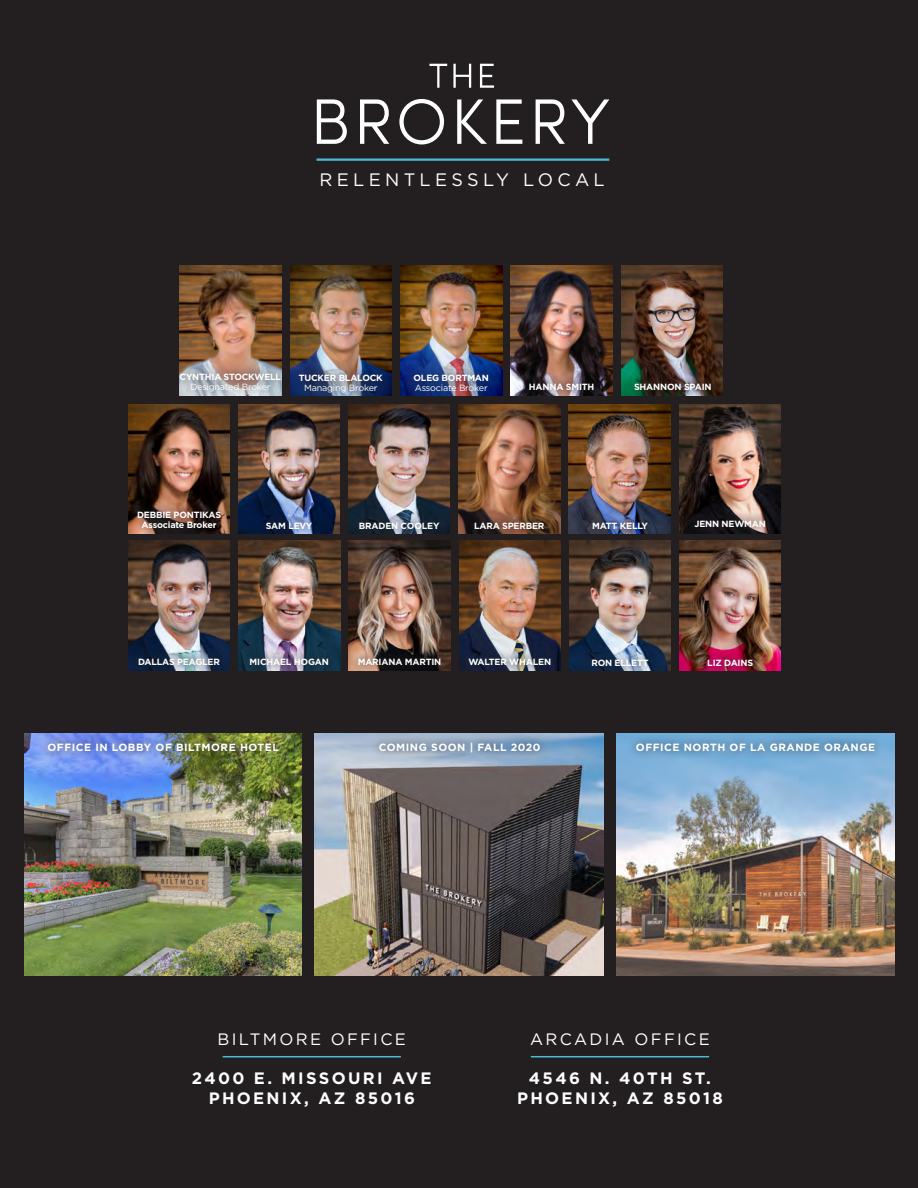
<style>
.page{position:relative;width:918px;height:1188px;background:#231f20}
.page>*{position:absolute;margin:0;border:0;box-sizing:border-box;transform-origin:0 0}
.t1{font:18px "Gotham";letter-spacing:.24em;color:#fff}
.t2{font:700 16.5px "Gotham";letter-spacing:.14em;color:#fff}
.t3{font:16.5px "Gotham";letter-spacing:.14em;color:#fff}
.t4{font:700 10.5px "Gotham";letter-spacing:.05em;color:#fff}
.t5{font:700 9px "Gotham";letter-spacing:-.02em;color:#fff}
.t6{font:9px "Gotham";letter-spacing:-.02em;color:#fff}
</style>
<div class="page">
<img style="left:616px;top:733px;width:279px;height:243px">
<img style="left:315px;top:733px;width:288px;height:243px">
<img style="left:25px;top:733px;width:277px;height:243px">
<img style="left:459px;top:404px;width:101px;height:130px">
<svg style="left:466px;top:513px;width:87px;height:21px"></svg>
<img style="left:128px;top:404px;width:102px;height:130px">
<svg style="left:128px;top:501px;width:101px;height:33px"></svg>
<img style="left:238px;top:404px;width:102px;height:130px">
<svg style="left:257px;top:513px;width:64px;height:21px"></svg>
<img style="left:180px;top:266px;width:101px;height:98px">
<svg style="left:179px;top:364px;width:103px;height:32px;background:#ada7a8"></svg>
<img style="left:290px;top:266px;width:102px;height:129px">
<svg style="left:291px;top:365px;width:100px;height:31px;background:#414f71"></svg>
<img style="left:401px;top:266px;width:101px;height:129px">
<img style="left:405px;top:365px;width:92px;height:31px">
<img style="left:511px;top:266px;width:101px;height:129px">
<svg style="left:520px;top:374px;width:83px;height:22px"></svg>
<img style="left:621px;top:266px;width:102px;height:129px">
<svg style="left:626px;top:375px;width:94px;height:21px"></svg>
<img style="left:569px;top:404px;width:101px;height:130px">
<svg style="left:584px;top:512px;width:72px;height:22px;background:#3b4769"></svg>
<img style="left:128px;top:541px;width:102px;height:130px">
<svg style="left:130px;top:650px;width:98px;height:21px;background:#45596e"></svg>
<img style="left:348px;top:404px;width:102px;height:130px">
<svg style="left:350px;top:513px;width:97px;height:21px;fill:#162432"></svg>
<img style="left:239px;top:541px;width:101px;height:130px">
<svg style="left:241px;top:650px;width:97px;height:21px;background:#4c5a6f"></svg>
<img style="left:349px;top:541px;width:101px;height:108px">
<svg style="left:349px;top:649px;width:101px;height:22px;background:#4b3b34"></svg>
<img style="left:459px;top:541px;width:102px;height:130px">
<svg style="left:460px;top:649px;width:100px;height:22px;background:#3f4758"></svg>
<img style="left:679px;top:404px;width:102px;height:130px">
<svg style="left:686px;top:511px;width:89px;height:23px;fill:#161318"></svg>
<div style="left:370px;top:734px;width:179px;height:27px;background:#231f20;opacity:.75"></div>
<div style="left:627px;top:734px;width:257px;height:27px;background:#231f20;opacity:.75"></div>
<div style="left:39px;top:734px;width:249px;height:27px;background:#231f20;opacity:.75"></div>
<hr style="left:223px;top:1056px;width:178px;height:1px;background:#4bbad5">
<hr style="left:531px;top:1056px;width:178px;height:1px;background:#4bbad5">
<svg style="left:317px;top:99px;width:30px;height:45px"></svg>
<svg style="left:360px;top:99px;width:29px;height:45px"></svg>
<svg style="left:399px;top:99px;width:45px;height:45px"></svg>
<svg style="left:457px;top:99px;width:30px;height:45px"></svg>
<svg style="left:496px;top:99px;width:26px;height:45px"></svg>
<svg style="left:536px;top:99px;width:29px;height:45px"></svg>
<svg style="left:571px;top:99px;width:38px;height:45px"></svg>
<svg style="left:429px;top:64px;width:18px;height:24px"></svg>
<svg style="left:453px;top:64px;width:18px;height:24px"></svg>
<svg style="left:480px;top:64px;width:14px;height:24px"></svg>
<hr style="left:317px;top:159px;width:292px;height:2px;background:#4bb9d4">
<img style="left:569px;top:541px;width:102px;height:130px">
<svg style="left:583px;top:650px;width:74px;height:21px;background:#495d78"></svg>
<img style="left:679px;top:541px;width:102px;height:130px">
<svg style="left:699px;top:651px;width:63px;height:20px"></svg>
<p class="t1" style="left:320px;top:168px;width:287px">RELENTLESSLY LOCAL</p>
<p class="t5" style="left:180px;top:371px;width:103px">CYNTHIA STOCKWELL</p>
<p class="t6" style="left:190px;top:381px;width:82px">Designated Broker</p>
<p class="t5" style="left:299px;top:372px;width:85px">TUCKER BLALOCK</p>
<p class="t6" style="left:304px;top:382px;width:75px">Managing Broker</p>
<p class="t5" style="left:413px;top:372px;width:77px">OLEG BORTMAN</p>
<p class="t6" style="left:415px;top:382px;width:74px">Associate Broker</p>
<p class="t5" style="left:529px;top:381px;width:67px">HANNA SMITH</p>
<p class="t5" style="left:634px;top:381px;width:79px">SHANNON SPAIN</p>
<p class="t5" style="left:137px;top:508px;width:86px">DEBBIE PONTIKAS</p>
<p class="t5" style="left:142px;top:519px;width:76px">Associate Broker</p>
<p class="t5" style="left:266px;top:520px;width:48px">SAM LEVY</p>
<p class="t5" style="left:359px;top:519px;width:82px">BRADEN COOLEY</p>
<p class="t5" style="left:474px;top:520px;width:72px">LARA SPERBER</p>
<p class="t5" style="left:592px;top:519px;width:57px">MATT KELLY</p>
<p class="t5" style="left:694px;top:518px;width:73px">JENN NEWMAN</p>
<p class="t5" style="left:138px;top:656px;width:83px">DALLAS PEAGLER</p>
<p class="t5" style="left:250px;top:656px;width:81px">MICHAEL HOGAN</p>
<p class="t5" style="left:358px;top:656px;width:85px">MARIANA MARTIN</p>
<p class="t5" style="left:468px;top:656px;width:84px">WALTER WHALEN</p>
<p class="t5" style="left:591px;top:657px;width:59px">RON ELLETT</p>
<p class="t5" style="left:707px;top:657px;width:47px">LIZ DAINS</p>
<p class="t4" style="left:48px;top:740px;width:233px">OFFICE IN LOBBY OF BILTMORE HOTEL</p>
<p class="t4" style="left:379px;top:740px;width:163px">COMING SOON | FALL 2020</p>
<p class="t4" style="left:636px;top:740px;width:241px">OFFICE NORTH OF LA GRANDE ORANGE</p>
<p class="t3" style="left:218px;top:1028px;width:190px">BILTMORE OFFICE</p>
<p class="t2" style="left:192px;top:1067px;width:241px">2400 E. MISSOURI AVE</p>
<p class="t2" style="left:209px;top:1087px;width:208px">PHOENIX, AZ 85016</p>
<p class="t3" style="left:530px;top:1028px;width:181px">ARCADIA OFFICE</p>
<p class="t2" style="left:529px;top:1067px;width:184px">4546 N. 40TH ST.</p>
<p class="t2" style="left:517px;top:1087px;width:207px">PHOENIX, AZ 85018</p>
</div>
